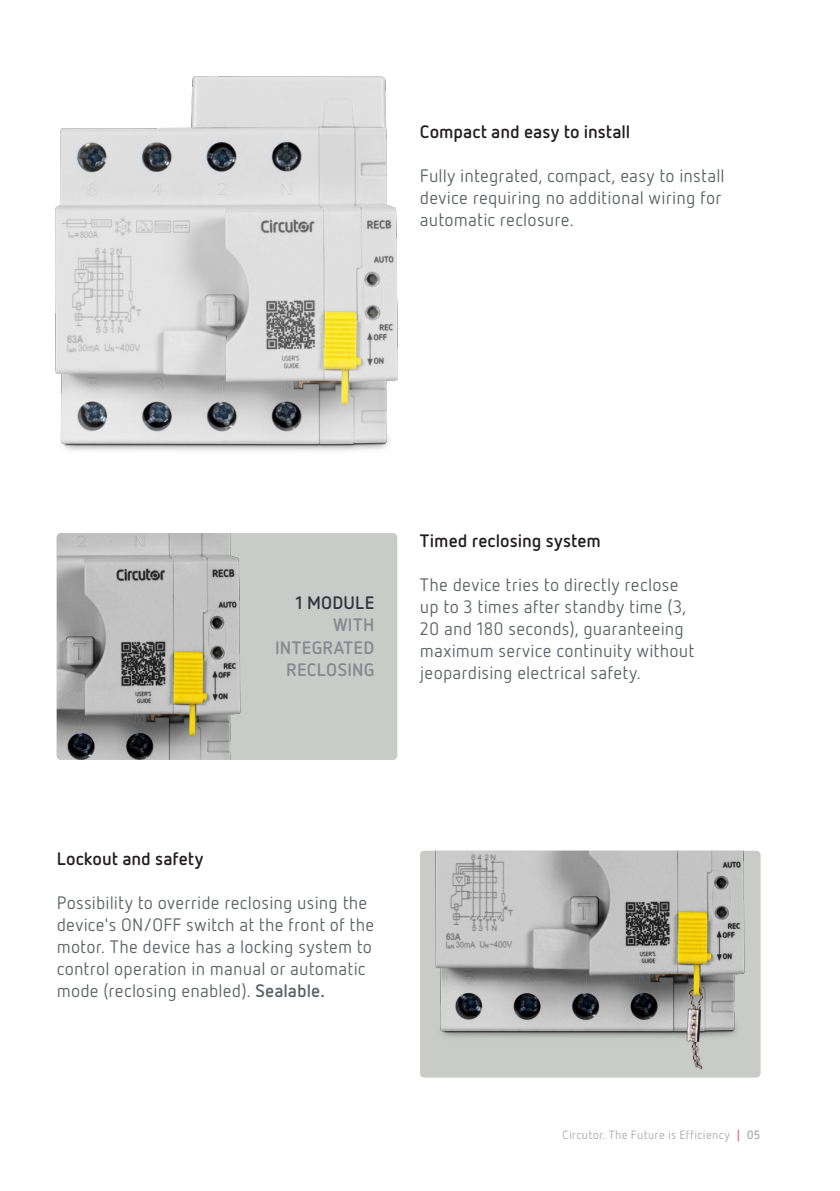
<style>
.page{position:relative;width:840px;height:1191px;background:#fff}
.page>*{position:absolute;margin:0;border:0;box-sizing:border-box;transform-origin:0 0}
.t1{font:18px/22px "Netto Pro";letter-spacing:.01em;color:#5f6369}
.t2{font:700 18px "Netto Pro";color:#231f20}
.TAG{font:700 18px/22px "Netto Pro";letter-spacing:.01em;color:#868a8e;text-align:right}
.TAG-2{font:700 18px/22px "Netto Pro";letter-spacing:.015em;color:#323640;text-align:right}
.t3{font:12px "Netto Pro";letter-spacing:.03em;color:#a8abac}
.s1{color:#868a8e}
.s2{font-weight:700}
.s3{color:#ee2d50}
</style>
<div class="page">
<img style="left:55px;top:76px;width:343px;height:375px">
<svg style="left:420px;top:850px;width:340px;height:227px;background:#b0b0ab"></svg>
<svg style="left:57px;top:533px;width:340px;height:227px;background:#b6b7b1"></svg>
<h5 class="t2" style="left:420px;top:119px;width:212px">Compact and easy to install</h5>
<p class="t1" style="left:420px;top:164px;width:306px">Fully integrated, compact, easy to install device requiring no additional wiring for automatic reclosure.</p>
<p class="TAG-2" style="left:295px;top:591px;width:80px">1 MODULE<br><span class="s1">WITH</span></p>
<p class="TAG" style="left:275px;top:635px;width:101px">INTEGRATED<br>RECLOSING</p>
<h5 class="t2" style="left:420px;top:529px;width:182px">Timed reclosing system</h5>
<p class="t1" style="left:420px;top:573px;width:275px">The device tries to directly reclose up to 3 times after standby time (3, 20 and 180 seconds), guaranteeing maximum service continuity without jeopardising electrical safety.</p>
<h5 class="t2" style="left:57px;top:846px;width:148px">Lockout and safety</h5>
<p class="t1" style="left:57px;top:891px;width:319px">Possibility to override reclosing using the device's ON/OFF switch at the front of the motor. The device has a locking system to control operation in manual or automatic mode (reclosing enabled). <span class="s2">Sealable.</span></p>
<p class="t3" style="left:562px;top:1127px;width:199px">Circutor. The Future is Efficiency <span class="s3">|</span> <span class="s2">05</span></p>
</div>
